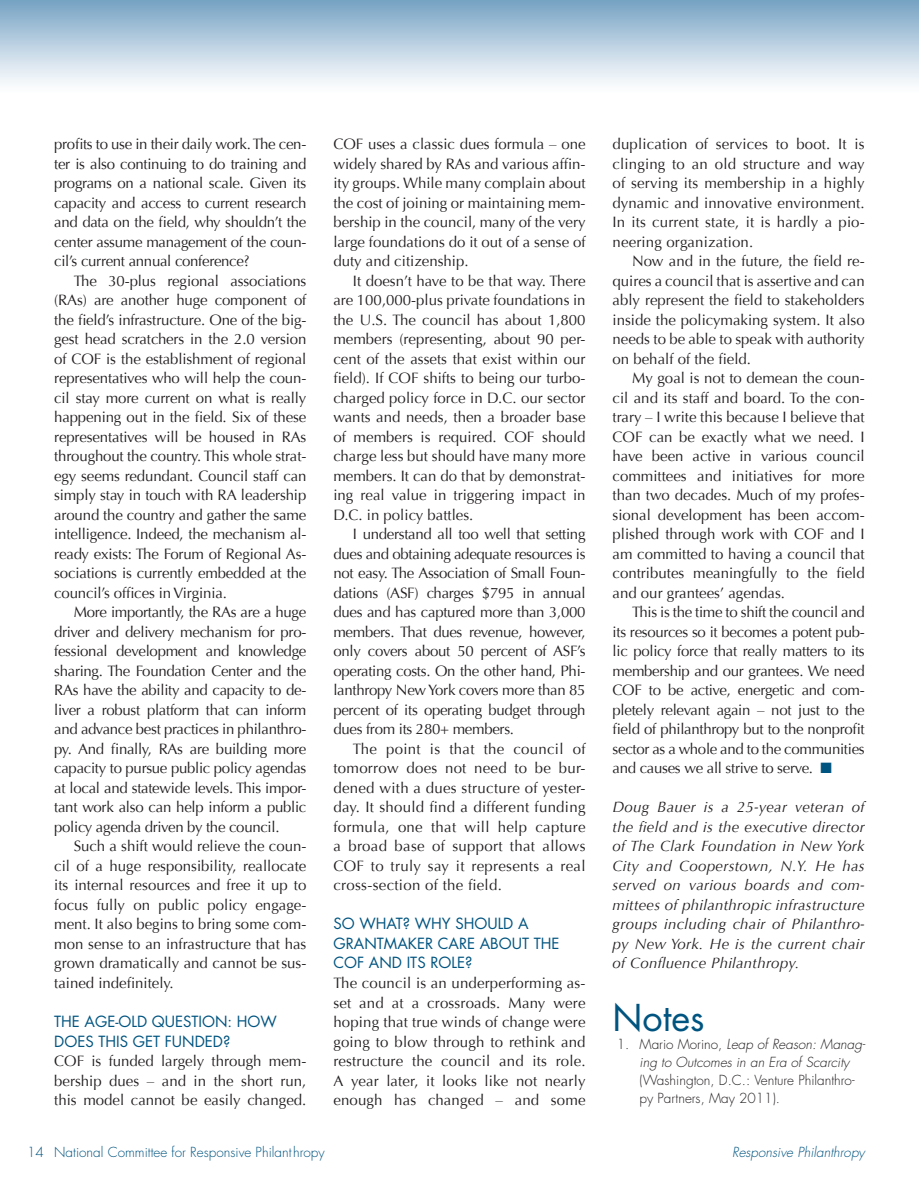
<style>
.page{position:relative;width:919px;height:1189px;background:#fff}
.page>*{position:absolute;margin:0;border:0;box-sizing:border-box;transform-origin:0 0}
.t1{font:36px "Futura";color:#005480}
.t2{font:15px/19.5px "Optima";color:#231f20;text-align:justify}
.t3{font:italic 15px/19.5px "Optima";letter-spacing:.02em;color:#231f20;text-align:justify}
.t4{font:15px/19.5px "Futura";color:#005480}
.t5{font:italic 300 13.5px/18px "Futura";color:#231f20;text-align:center}
.t6{font:300 13.5px/18px "Futura";color:#231f20}
.t7{font:300 13.5px "Futura";color:#005480}
.t8{font:italic 300 13.5px "Futura";color:#005480}
.s1{color:#005480}
.s2{font-style:normal}
</style>
<div class="page">
<hr style="left:918px;top:0;width:1px;height:1188px;background:#d0deeb">
<div style="left:0;top:0;width:918px;height:95px;background:linear-gradient(to bottom,#78a3c4,#fff)"></div>
<p class="t2" style="left:54px;top:134px;width:254px">profits to use in their daily work. The cen&shy;ter is also continuing to do training and programs on a national scale. Given its capacity and access to current research and data on the field, why shouldn’t the center assume management of the coun&shy;cil’s current annual conference?</p>
<p class="t2" style="left:54px;top:271px;width:254px;text-indent:20px">The 30-plus regional associations (RAs) are another huge component of the field’s infrastructure. One of the big&shy;gest head scratchers in the 2.0 version of COF is the establishment of regional representatives who will help the coun&shy;cil stay more current on what is really happening out in the field. Six of these representatives will be housed in RAs throughout the country. This whole strat&shy;egy seems redundant. Council staff can simply stay in touch with RA leadership around the country and gather the same intelligence. Indeed, the mechanism al&shy;ready exists: The Forum of Regional As&shy;sociations is currently embedded at the council’s offices in Virginia.</p>
<p class="t2" style="left:54px;top:602px;width:254px;text-indent:20px">More importantly, the RAs are a huge driver and delivery mechanism for pro&shy;fessional development and knowledge sharing. The Foundation Center and the RAs have the ability and capacity to de&shy;liver a robust platform that can inform and advance best practices in philanthro&shy;py. And finally, RAs are building more capacity to pursue public policy agendas at local and statewide levels. This impor&shy;tant work also can help inform a public policy agenda driven by the council.</p>
<p class="t2" style="left:54px;top:836px;width:254px;text-indent:20px">Such a shift would relieve the coun&shy;cil of a huge responsibility, reallocate its internal resources and free it up to focus fully on public policy engage&shy;ment. It also begins to bring some com&shy;mon sense to an infrastructure that has grown dramatically and cannot be sus&shy;tained indefinitely.</p>
<p class="t4" style="left:54px;top:1011px;width:219px">TH E AGE-OLD QUESTION : HOW<br>DOES THIS GET FUNDED?</p>
<p class="t2" style="left:54px;top:1051px;width:254px">COF is funded largely through mem&shy;bership dues – and in the short run, this model cannot be easily changed.</p>
<p class="t2" style="left:333px;top:134px;width:254px">COF uses a classic dues formula – one widely shared by RAs and various affin&shy;ity groups. While many complain about the cost of joining or maintaining mem&shy;bership in the council, many of the very large foundations do it out of a sense of duty and citizenship.</p>
<p class="t2" style="left:333px;top:271px;width:254px;text-indent:20px">It doesn’t have to be that way. There are 100,000-plus private foundations in the U.S. The council has about 1,800 members (representing, about 90 per&shy;cent of the assets that exist within our field). If COF shifts to being our turbo&shy;charged policy force in D.C. our sector wants and needs, then a broader base of members is required. COF should charge less but should have many more members. It can do that by demonstrat&shy;ing real value in triggering impact in D.C. in policy battles.</p>
<p class="t2" style="left:333px;top:524px;width:254px;text-indent:20px">I understand all too well that setting dues and obtaining adequate resources is not easy. The Association of Small Foun&shy;dations (ASF) charges $795 in annual dues and has captured more than 3,000 members. That dues revenue, however, only covers about 50 percent of ASF’s operating costs. On the other hand, Phi&shy;lanthropy New York covers more than 85 percent of its operating budget through dues from its 280+ members.</p>
<p class="t2" style="left:333px;top:739px;width:254px;text-indent:20px">The point is that the council of tomorrow does not need to be bur&shy;dened with a dues structure of yester&shy;day. It should find a different funding formula, one that will help capture a broad base of support that allows COF to truly say it represents a real cross-section of the field.</p>
<p class="t4" style="left:333px;top:913px;width:227px">SO WHAT? WHY SH OULD A<br>GRANTMAKER CARE ABOUT THE<br>COF AND ITS ROLE?</p>
<p class="t2" style="left:333px;top:973px;width:254px">The council is an underperforming as&shy;set and at a crossroads. Many were hoping that true winds of change were going to blow through to rethink and restructure the council and its role.<br>A year later, it looks like not nearly enough has changed – and some</p>
<p class="t2" style="left:612px;top:134px;width:254px">duplication of services to boot. It is clinging to an old structure and way of serving its membership in a highly dynamic and innovative environment.<br>In its current state, it is hardly a pio&shy;neering organization.</p>
<p class="t2" style="left:612px;top:251px;width:254px;text-indent:19px">Now and in the future, the field re&shy;quires a council that is assertive and can ably represent the field to stakeholders inside the policymaking system. It also needs to be able to speak with authority on behalf of the field.</p>
<p class="t2" style="left:612px;top:368px;width:254px;text-indent:19px">My goal is not to demean the coun&shy;cil and its staff and board. To the con&shy;trary – I write this because I believe that COF can be exactly what we need. I have been active in various council committees and initiatives for more than two decades. Much of my profes&shy;sional development has been accom&shy;plished through work with COF and I am committed to having a council that contributes meaningfully to the field and our grantees’ agendas.</p>
<p class="t2" style="left:612px;top:602px;width:254px;text-indent:19px">This is the time to shift the council and its resources so it becomes a potent pub&shy;lic policy force that really matters to its membership and our grantees. We need COF to be active, energetic and com&shy;pletely relevant again – not just to the field of philanthropy but to the nonprofit sector as a whole and to the communities and causes we all strive to serve. <span class="s1">■</span></p>
<p class="t3" style="left:612px;top:797px;width:254px">Doug Bauer is a 25-year veteran of the field and is the executive director of The Clark Foundation in New York City and Cooperstown, N.Y. He has served on various boards and com&shy;mittees of philanthropic infrastructure groups including chair of Philanthro&shy;py New York. He is the current chair of Confluence Philanthropy.</p>
<h1 class="t1" style="left:612px;top:993px;width:93px">NOTES</h1>
<p class="t5" style="left:616px;top:1035px;width:250px"><span class="s2">1. Mario Morino,</span> Leap of Reason: Manag&shy;ing to Outcomes in an Era of Scarcity</p>
<p class="t6" style="left:639px;top:1071px;width:216px">(Washington, D.C.: Venture Philanthro&shy;py Partners, May 2011).</p>
<p class="t7" style="left:27px;top:1143px;width:299px">14 National Committee for Responsive Philanthropy</p>
<p class="t8" style="left:732px;top:1143px;width:134px">Responsive Philanthropy</p>
</div>
